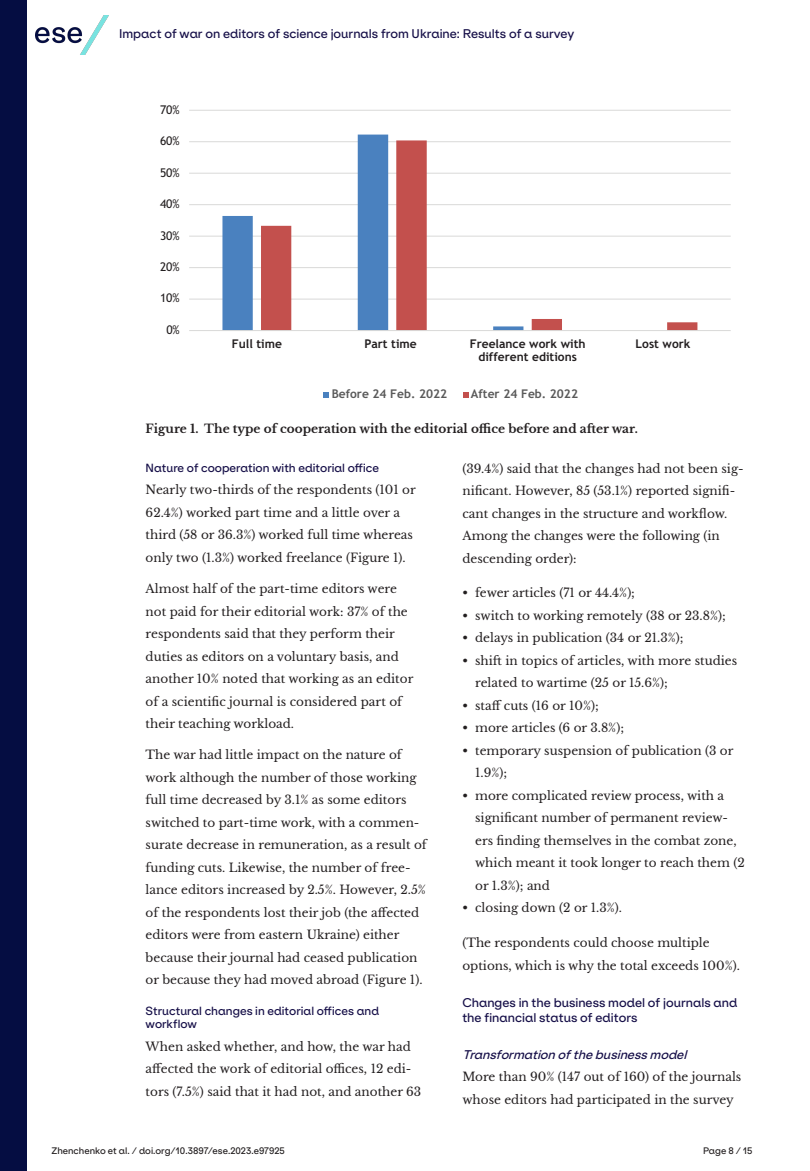
<style>
.page{position:relative;width:810px;height:1171px;background:#fff}
.page>*{position:absolute;margin:0;border:0;box-sizing:border-box;transform-origin:0 0}
.t1{font:12px/22.5px "Libre Baskerville";color:#231f20}
.t2{font:500 12px/14.4px "ES Klarheit Kurrent";color:#160f48}
.t3{font:700 12px "Libre Baskerville";color:#231f20}
.t4{font:700 12px/13px "Trebuchet MS";color:#231f20;text-align:center}
.t5{font:italic 500 12px "ES Klarheit Kurrent";color:#160f48}
.t6{font:700 12px "Trebuchet MS";color:#595959}
.t7{font:12px "Trebuchet MS";color:#231f20}
.t8{font:500 11.25px/13.5px "ES Klarheit Kurrent";color:#160f48}
.t9{font:500 9px "ES Klarheit Kurrent";color:#231f20}
.s1{font-weight:700}
</style>
<div class="page">
<img style="left:35px;top:15px;width:73px;height:39px">
<div style="left:0;top:0;width:26px;height:1170px;background:#050d42"></div>
<hr style="left:189px;top:110px;width:542px;height:1px;background:#d9d9d8">
<hr style="left:189px;top:141px;width:542px;height:1px;background:#d9d9d8">
<hr style="left:189px;top:173px;width:542px;height:1px;background:#d9d9d8">
<hr style="left:189px;top:204px;width:542px;height:1px;background:#d9d9d8">
<hr style="left:189px;top:236px;width:542px;height:1px;background:#d9d9d8">
<hr style="left:189px;top:267px;width:542px;height:1px;background:#d9d9d8">
<hr style="left:189px;top:298px;width:542px;height:1px;background:#d9d9d8">
<svg style="left:222px;top:134px;width:167px;height:196px"></svg>
<svg style="left:261px;top:140px;width:436px;height:190px"></svg>
<hr style="left:189px;top:330px;width:542px;height:1px;background:#d9d9d8">
<svg style="left:323px;top:392px;width:6px;height:5px"></svg>
<svg style="left:463px;top:392px;width:5px;height:5px"></svg>
<p class="t2" style="left:119px;top:26px;width:457px">Impact of war on editors of science journals from Ukraine: Results of a survey</p>
<p class="t7" style="left:160px;top:102px;width:21px">70%</p>
<p class="t7" style="left:160px;top:134px;width:21px">60%</p>
<p class="t7" style="left:160px;top:165px;width:21px">50%</p>
<p class="t7" style="left:160px;top:197px;width:21px">40%</p>
<p class="t7" style="left:160px;top:228px;width:21px">30%</p>
<p class="t7" style="left:160px;top:259px;width:21px">20%</p>
<p class="t7" style="left:160px;top:291px;width:21px">10%</p>
<p class="t7" style="left:166px;top:322px;width:15px">0%</p>
<p class="t4" style="left:232px;top:337px;width:52px">Full time</p>
<p class="t4" style="left:364px;top:337px;width:54px">Part time</p>
<p class="t4" style="left:470px;top:337px;width:117px">Freelance work with different editions</p>
<p class="t4" style="left:636px;top:337px;width:56px">Lost work</p>
<p class="t6" style="left:332px;top:386px;width:117px">Before 24 Feb. 2022</p>
<p class="t6" style="left:471px;top:386px;width:109px">After 24 Feb. 2022</p>
<p class="t3" style="left:146px;top:421px;width:494px">Figure 1. The type of cooperation with the editorial office before and after war.</p>
<p class="t8" style="left:146px;top:459px;width:235px">Nature of cooperation with editorial office</p>
<p class="t1" style="left:146px;top:478px;width:272px">Nearly two-thirds of the respondents (101 or 62.4%) worked part time and a little over a third (58 or 36.3%) worked full time whereas only two (1.3%) worked freelance (Figure 1).</p>
<p class="t1" style="left:146px;top:577px;width:269px">Almost half of the part-time editors were not paid for their editorial work: 37% of the respondents said that they perform their duties as editors on a voluntary basis, and another 10% noted that working as an editor of a scientific journal is considered part of their teaching workload.</p>
<p class="t1" style="left:146px;top:743px;width:283px">The war had little impact on the nature of work although the number of those working full time decreased by 3.1% as some editors switched to part-time work, with a commen&shy;surate decrease in remuneration, as a result of funding cuts. Likewise, the number of free&shy;lance editors increased by 2.5%. However, 2.5% of the respondents lost their job (the affected editors were from eastern Ukraine) either because their journal had ceased publication or because they had moved abroad (Figure 1).</p>
<p class="t8" style="left:146px;top:1002px;width:235px">Structural changes in editorial offices and workflow</p>
<p class="t1" style="left:146px;top:1034px;width:277px">When asked whether, and how, the war had affected the work of editorial offices, 12 edi&shy;tors (7.5%) said that it had not, and another 63</p>
<p class="t1" style="left:462px;top:457px;width:283px">(39.4%) said that the changes had not been sig&shy;nificant. However, 85 (53.1%) reported signifi&shy;cant changes in the structure and workflow.<br>Among the changes were the following (in descending order):</p>
<p class="t1" style="left:462px;top:581px;width:174px"><span class="s1">•</span> fewer articles (71 or 44.4%);</p>
<p class="t1" style="left:462px;top:604px;width:265px"><span class="s1">•</span> switch to working remotely (38 or 23.8%);</p>
<p class="t1" style="left:462px;top:626px;width:223px"><span class="s1">•</span> delays in publication (34 or 21.3%);</p>
<p class="t1" style="left:475px;top:649px;width:264px;text-indent:-13px"><span class="s1">•</span> shift in topics of articles, with more studies related to wartime (25 or 15.6%);</p>
<p class="t1" style="left:462px;top:694px;width:138px"><span class="s1">•</span> staff cuts (16 or 10%);</p>
<p class="t1" style="left:462px;top:716px;width:163px"><span class="s1">•</span> more articles (6 or 3.8%);</p>
<p class="t1" style="left:475px;top:739px;width:260px;text-indent:-13px"><span class="s1">•</span> temporary suspension of publication (3 or<br>1.9%);</p>
<p class="t1" style="left:475px;top:784px;width:271px;text-indent:-13px"><span class="s1">•</span> more complicated review process, with a significant number of permanent review&shy;ers finding themselves in the combat zone, which meant it took longer to reach them (2 or 1.3%); and</p>
<p class="t1" style="left:462px;top:896px;width:161px"><span class="s1">•</span> closing down (2 or 1.3%).</p>
<p class="t1" style="left:462px;top:931px;width:279px">(The respondents could choose multiple options, which is why the total exceeds 100%).</p>
<p class="t2" style="left:462px;top:994px;width:277px">Changes in the business model of journals and the financial status of editors</p>
<p class="t5" style="left:462px;top:1044px;width:230px">Transformationofthebusinessmodel</p>
<p class="t1" style="left:462px;top:1065px;width:281px">More than 90% (147 out of 160) of the journals whose editors had participated in the survey</p>
<p class="t9" style="left:51px;top:1142px;width:235px">Zhenchenko et al. / doi.org/10.3897/ese.2023.e97925</p>
<p class="t9" style="left:703px;top:1142px;width:51px">Page 8 / 15</p>
</div>
